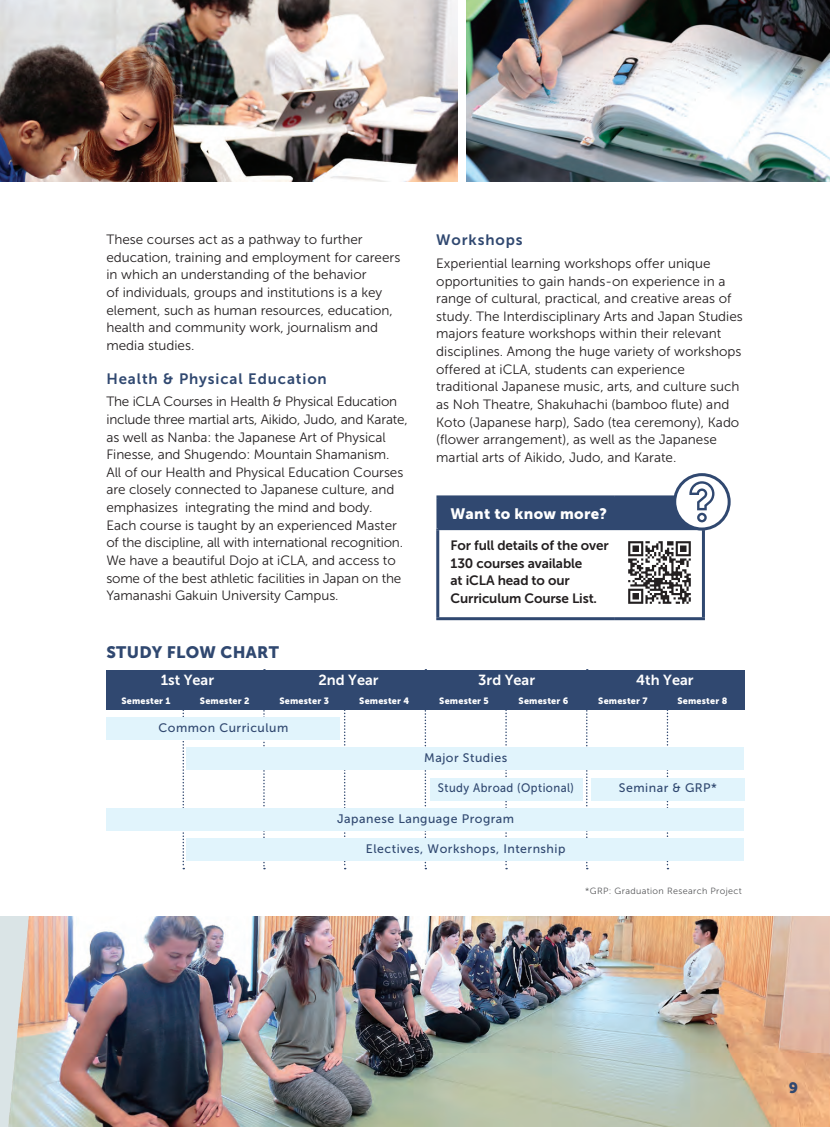
<style>
.page{position:relative;width:830px;height:1127px;background:#fff}
.page>*{position:absolute;margin:0;border:0;box-sizing:border-box;transform-origin:0 0}
.見出1{font:16.5px "Museo Sans 900";letter-spacing:.02em;color:#304870}
.iCLA_Sub2{font:15px "Museo Sans 700";letter-spacing:.06em;color:#304870}
.iCLA_Sub2-2{font:15px "Museo Sans 900";letter-spacing:.02em;color:#fff}
.t1{font:15px "Museo Sans 900";color:#304870}
.t2{font:14.55px "Museo Sans 700";color:#fff}
.iCLA_Body{font:13.5px/17.7px "Museo Sans 300";color:#231f20}
.iCLA_Body-2{font:13.5px/17.7px "Museo Sans 700";letter-spacing:-.01em;color:#231f20}
.t3{font:12.3px "Museo Sans 500";letter-spacing:.04em;color:#304870}
.t4{font:12.3px "Museo Sans 500";letter-spacing:.04em;color:#304870;scale:.92 1}
.t5{font:9.15px "Museo Sans 900";letter-spacing:.02em;color:#fff}
.t6{font:9px "Museo Sans 300";letter-spacing:.04em;color:#57585a}
</style>
<div class="page">
<img style="left:0;top:0;width:457px;height:181px">
<img style="left:466px;top:0;width:363px;height:181px">
<img style="left:0;top:916px;width:829px;height:211px">
<div style="left:437px;top:497px;width:266px;height:32px;background:#304870"></div>
<hr style="left:436px;top:529px;width:177px;height:1px;background:#304870">
<hr style="left:613px;top:529px;width:91px;height:1px;background:#304870">
<hr style="left:436px;top:495px;width:177px;height:3px;background:#304870">
<hr style="left:436px;top:498px;width:3px;height:31px;background:#304870">
<hr style="left:613px;top:495px;width:91px;height:3px;background:#304870">
<hr style="left:436px;top:530px;width:3px;height:87px;background:#304870">
<hr style="left:701px;top:530px;width:3px;height:87px;background:#304870">
<hr style="left:436px;top:617px;width:177px;height:3px;background:#304870">
<hr style="left:613px;top:617px;width:91px;height:3px;background:#304870">
<img style="left:628px;top:541px;width:63px;height:63px">
<svg style="left:674px;top:475px;width:54px;height:54px"></svg>
<div style="left:673px;top:473px;width:57px;height:57px;border:3px solid #304870;border-radius:50%"></div>
<svg style="left:689px;top:481px;width:25px;height:41px"></svg>
<div style="left:106px;top:670px;width:638px;height:22px;background:#304870"></div>
<div style="left:106px;top:692px;width:638px;height:17px;background:#304870"></div>
<svg style="left:263px;top:669px;width:2px;height:200px"></svg>
<svg style="left:182px;top:709px;width:2px;height:160px"></svg>
<svg style="left:344px;top:709px;width:1px;height:160px"></svg>
<svg style="left:505px;top:709px;width:2px;height:160px"></svg>
<svg style="left:666px;top:709px;width:2px;height:160px"></svg>
<svg style="left:424px;top:669px;width:2px;height:200px"></svg>
<svg style="left:585px;top:669px;width:2px;height:200px"></svg>
<div style="left:107px;top:717px;width:233px;height:23px;background:#e1f4fc"></div>
<div style="left:186px;top:748px;width:558px;height:22px;background:#e1f4fc"></div>
<div style="left:429px;top:778px;width:153px;height:22px;background:#e1f4fc"></div>
<div style="left:590px;top:778px;width:154px;height:22px;background:#e1f4fc"></div>
<div style="left:106px;top:808px;width:638px;height:23px;background:#e1f4fc"></div>
<div style="left:186px;top:839px;width:558px;height:22px;background:#e1f4fc"></div>
<p class="iCLA_Body" style="left:106px;top:231px;width:295px">These courses act as a pathway to further education, training and employment for careers in which an understanding of the behavior<br>of individuals, groups and institutions is a key element, such as human resources, education, health and community work, journalism and media studies.</p>
<p class="iCLA_Sub2" style="left:106px;top:370px;width:222px">Health &amp; Physical Education</p>
<p class="iCLA_Body" style="left:106px;top:393px;width:302px">The iCLA Courses in Health &amp; Physical Education include three martial arts, Aikido, Judo, and Karate, as well as Nanba: the Japanese Art of Physical Finesse, and Shugendo: Mountain Shamanism.<br>All of our Health and Physical Education Courses are closely connected to Japanese culture, and emphasizes integrating the mind and body.<br>Each course is taught by an experienced Master of the discipline, all with international recognition.<br>We have a beautiful Dojo at iCLA, and access to some of the best athletic facilities in Japan on the Yamanashi Gakuin University Campus.</p>
<p class="見出1" style="left:106px;top:642px;width:174px">STUDY FLOW CHART</p>
<p class="iCLA_Sub2" style="left:436px;top:232px;width:88px">Workshops</p>
<p class="iCLA_Body" style="left:436px;top:254px;width:308px">Experiential learning workshops offer unique opportunities to gain hands-on experience in a range of cultural, practical, and creative areas of study. The Interdisciplinary Arts and Japan Studies majors feature workshops within their relevant disciplines. Among the huge variety of workshops offered at iCLA, students can experience traditional Japanese music, arts, and culture such as Noh Theatre, Shakuhachi (bamboo flute) and Koto (Japanese harp), Sado (tea ceremony), Kado (flower arrangement), as well as the Japanese martial arts of Aikido, Judo, and Karate.</p>
<p class="iCLA_Sub2-2" style="left:450px;top:505px;width:158px">Want to know more?</p>
<p class="iCLA_Body-2" style="left:450px;top:537px;width:159px">For full details of the over<br>130 courses available<br>at iCLA head to our<br>Curriculum Course List.</p>
<p class="t2" style="left:161px;top:671px;width:55px">1st Year</p>
<p class="t2" style="left:318px;top:671px;width:62px">2nd Year</p>
<p class="t2" style="left:478px;top:671px;width:58px">3rd Year</p>
<p class="t2" style="left:636px;top:671px;width:59px">4th Year</p>
<p class="t5" style="left:121px;top:695px;width:51px">Semester 1</p>
<p class="t5" style="left:200px;top:695px;width:51px">Semester 2</p>
<p class="t5" style="left:279px;top:695px;width:51px">Semester 3</p>
<p class="t5" style="left:359px;top:695px;width:52px">Semester 4</p>
<p class="t5" style="left:439px;top:695px;width:51px">Semester 5</p>
<p class="t5" style="left:518px;top:695px;width:51px">Semester 6</p>
<p class="t5" style="left:598px;top:695px;width:51px">Semester 7</p>
<p class="t5" style="left:677px;top:695px;width:51px">Semester 8</p>
<p class="t3" style="left:158px;top:721px;width:131px">Common Curriculum</p>
<p class="t3" style="left:424px;top:751px;width:84px">Major Studies</p>
<p class="t4" style="left:437px;top:781px;width:149px">Study Abroad (Optional)</p>
<p class="t3" style="left:618px;top:781px;width:99px">Seminar &amp; GRP*</p>
<p class="t3" style="left:337px;top:812px;width:178px">Japanese Language Program</p>
<p class="t3" style="left:366px;top:842px;width:201px">Electives, Workshops, Internship</p>
<p class="t6" style="left:585px;top:886px;width:158px">*GRP: Graduation Research Project</p>
<p class="t1" style="left:788px;top:1079px;width:11px">9</p>
</div>
